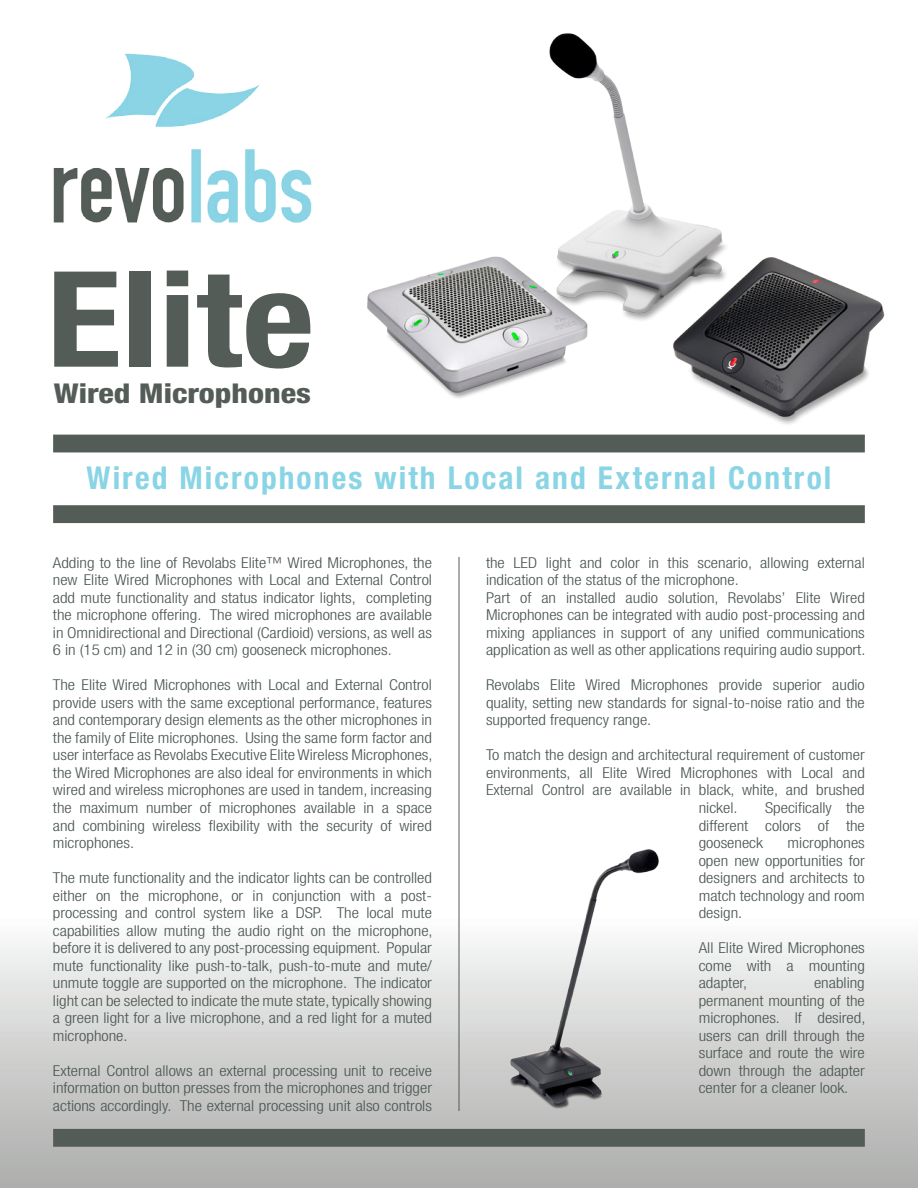
<style>
.page{position:relative;width:918px;height:1188px;background:#fff}
.page>*{position:absolute;margin:0;border:0;box-sizing:border-box;transform-origin:0 0}
.Product_name{font:700 condensed 133.2px "Helvetica Neue LT Std";color:#545c57;scale:1.17 1}
.Strap_Line{font:700 condensed 31.5px "Helvetica Neue LT Std";letter-spacing:.065em;color:#89d4e5}
.Product_name-2{font:800 condensed 27.3px "Helvetica Neue LT Std";color:#545c57;scale:1.17 1}
.Body_copy{font:300 condensed 15px/17.5px "Helvetica Neue LT Std";color:#4b5753;text-align:justify;scale:1.13 1}
</style>
<div class="page">
<div style="left:0;top:914px;width:918px;height:274px;background:linear-gradient(to bottom,#fbfcfb,#aaacaa)"></div>
<img style="left:53px;top:53px;width:259px;height:170px">
<div style="left:53px;top:435px;width:812px;height:17px;background:#545c57"></div>
<div style="left:53px;top:505px;width:812px;height:18px;background:#545c57"></div>
<div style="left:53px;top:1129px;width:812px;height:18px;background:#545c57"></div>
<hr style="left:459px;top:557px;width:1px;height:554px;background:#545c57">
<img style="left:487px;top:849px;width:187px;height:262px">
<img style="left:549px;top:33px;width:138px;height:190px">
<img style="left:613px;top:223px;width:272px;height:212px">
<img style="left:367px;top:223px;width:260px;height:200px">
<p class="Product_name" style="left:46px;top:239px;width:231px">Elite</p>
<p class="Product_name-2" style="left:54px;top:377px;width:221px">Wired Microphones</p>
<p class="Strap_Line" style="left:87px;top:458px;width:746px">Wired Microphones with Local and External Control</p>
<p class="Body_copy" style="left:53px;top:554px;width:337px">Adding to the line of Revolabs Elite™ Wired Microphones, the new Elite Wired Microphones with Local and External Control add mute functionality and status indicator lights, completing the microphone offering. The wired microphones are available in Omnidirectional and Directional (Cardioid) versions, as well as 6 in (15 cm) and 12 in (30 cm) gooseneck microphones.</p>
<p class="Body_copy" style="left:53px;top:676px;width:338px">The Elite Wired Microphones with Local and External Control provide users with the same exceptional performance, features and contemporary design elements as the other microphones in the family of Elite microphones. Using the same form factor and user interface as Revolabs Executive Elite Wireless Microphones, the Wired Microphones are also ideal for environments in which wired and wireless microphones are used in tandem, increasing the maximum number of microphones available in a space and combining wireless flexibility with the security of wired microphones.</p>
<p class="Body_copy" style="left:53px;top:869px;width:338px">The mute functionality and the indicator lights can be controlled either on the microphone, or in conjunction with a post&shy;processing and control system like a DSP. The local mute capabilities allow muting the audio right on the microphone, before it is delivered to any post-processing equipment. Popular mute functionality like push-to-talk, push-to-mute and mute/ unmute toggle are supported on the microphone. The indicator light can be selected to indicate the mute state, typically showing a green light for a live microphone, and a red light for a muted microphone.</p>
<p class="Body_copy" style="left:53px;top:1062px;width:337px">External Control allows an external processing unit to receive information on button presses from the microphones and trigger actions accordingly. The external processing unit also controls</p>
<p class="Body_copy" style="left:486px;top:554px;width:337px">the LED light and color in this scenario, allowing external indication of the status of the microphone.</p>
<p class="Body_copy" style="left:486px;top:589px;width:337px">Part of an installed audio solution, Revolabs’ Elite Wired Microphones can be integrated with audio post-processing and mixing appliances in support of any unified communications application as well as other applications requiring audio support.</p>
<p class="Body_copy" style="left:486px;top:676px;width:337px">Revolabs Elite Wired Microphones provide superior audio quality, setting new standards for signal-to-noise ratio and the supported frequency range.</p>
<p class="Body_copy" style="left:486px;top:746px;width:337px">To match the design and architectural requirement of customer</p>
<p class="Body_copy" style="left:486px;top:764px;width:337px">environments, all Elite Wired Microphones with Local and</p>
<p class="Body_copy" style="left:486px;top:781px;width:337px">External Control are available in black, white, and brushed</p>
<p class="Body_copy" style="left:699px;top:799px;width:36px">nickel.</p>
<p class="Body_copy" style="left:699px;top:799px;width:149px;text-indent:66px">Specifically the different colors of the gooseneck</p>
<p class="Body_copy" style="left:699px;top:834px;width:148px;text-indent:89px">microphones open new opportunities for designers and architects to match technology and room design.</p>
<p class="Body_copy" style="left:699px;top:939px;width:149px">All Elite Wired Microphones come with a mounting adapter,</p>
<p class="Body_copy" style="left:699px;top:974px;width:149px;text-indent:115px">enabling permanent mounting of the microphones. If desired, users can drill through the surface and route the wire down through the adapter center for a cleaner look.</p>
</div>
